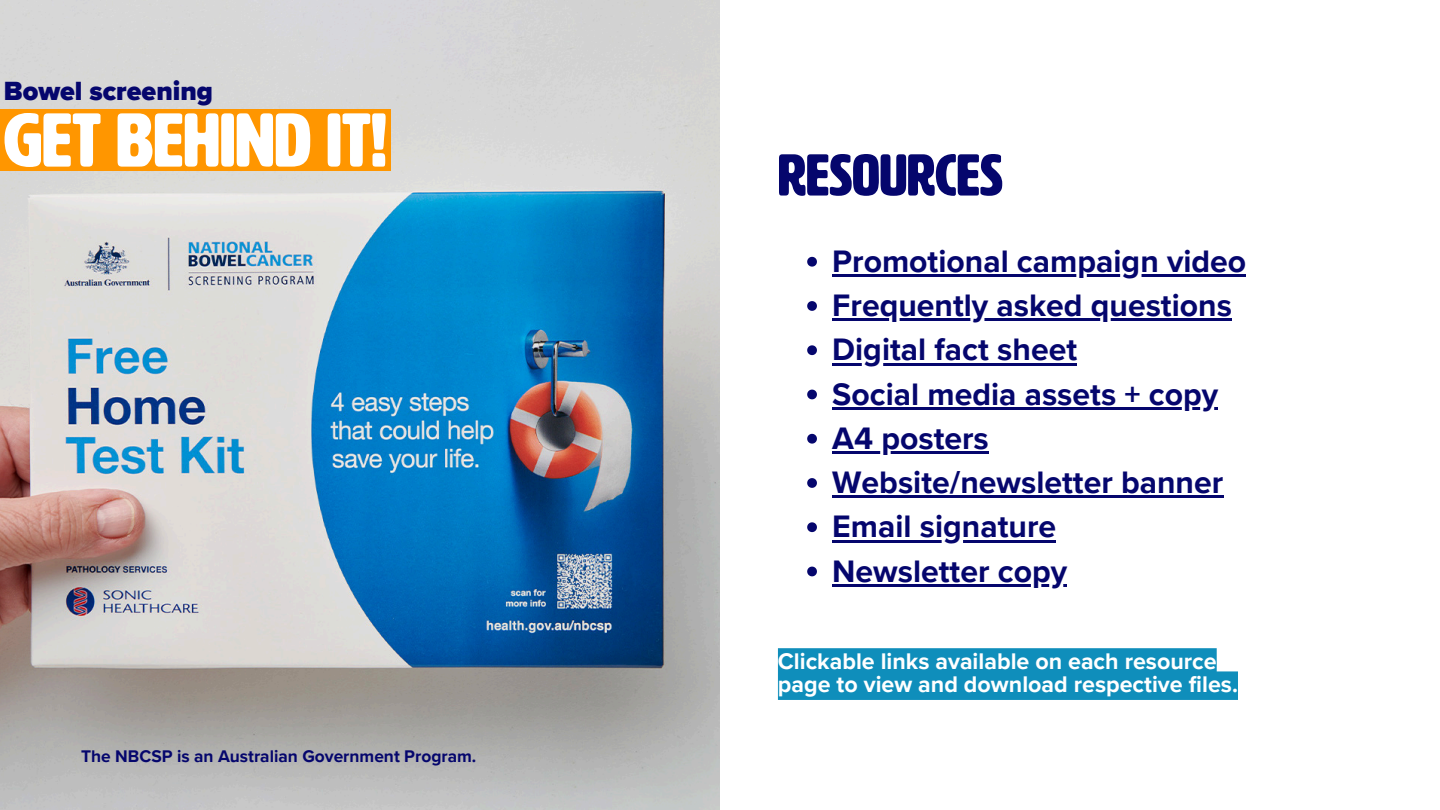
<style>
.page{position:relative;width:1440px;height:810px;background:#fff}
.page>*{position:absolute;margin:0;border:0;box-sizing:border-box;transform-origin:0 0}
.t1{font:75px "HWT Artz W00";color:#fff}
.t2{font:58.1px "HWT Artz W00";color:#05066d}
.t3{font:700 32px "Proxima Nova";color:#05066d}
.t4{font:900 27.1px "Proxima Nova";color:#05066d}
.t5{font:700 23.3px/23.2px "Proxima Nova";color:#fff}
.t6{font:700 17.4px "Proxima Nova";color:#05066d}
</style>
<div class="page">
<img style="left:0;top:0;width:720px;height:810px">
<svg style="left:807px;top:257px;width:10px;height:10px"></svg>
<hr style="left:832px;top:274px;width:414px;height:3px;background:#05066d">
<svg style="left:807px;top:301px;width:10px;height:10px"></svg>
<hr style="left:832px;top:318px;width:400px;height:3px;background:#05066d">
<svg style="left:807px;top:345px;width:10px;height:10px"></svg>
<hr style="left:832px;top:363px;width:245px;height:3px;background:#05066d">
<svg style="left:807px;top:390px;width:10px;height:9px"></svg>
<hr style="left:832px;top:407px;width:386px;height:3px;background:#05066d">
<svg style="left:807px;top:434px;width:10px;height:10px"></svg>
<hr style="left:832px;top:451px;width:157px;height:3px;background:#05066d">
<svg style="left:807px;top:478px;width:10px;height:10px"></svg>
<hr style="left:832px;top:495px;width:391px;height:3px;background:#05066d">
<svg style="left:807px;top:522px;width:10px;height:10px"></svg>
<hr style="left:832px;top:540px;width:224px;height:3px;background:#05066d">
<svg style="left:807px;top:567px;width:10px;height:9px"></svg>
<hr style="left:832px;top:584px;width:235px;height:3px;background:#05066d">
<div style="left:0;top:109px;width:391px;height:62px;background:#ff9600"></div>
<div style="left:778px;top:648px;width:460px;height:52px;background:#0f8ebb"></div>
<p class="t4" style="left:4px;top:75px;width:211px">Bowel screening</p>
<p class="t1" style="left:4px;top:101px;width:385px">GET BEHIND IT!</p>
<p class="t6" style="left:81px;top:746px;width:397px">The NBCSP is an Australian Government Program.</p>
<h4 class="t2" style="left:778px;top:145px;width:226px">RESOURCES</h4>
<p class="t3" style="left:832px;top:242px;width:415px">Promotional campaign video</p>
<h1 class="t3" style="left:832px;top:287px;width:401px">Frequently asked questions</h1>
<h2 class="t3" style="left:832px;top:331px;width:246px">Digital fact sheet</h2>
<p class="t3" style="left:832px;top:375px;width:387px">Social media assets + copy</p>
<p class="t3" style="left:832px;top:419px;width:158px">A4 posters</p>
<p class="t3" style="left:832px;top:464px;width:393px">Website/newsletter banner</p>
<p class="t3" style="left:832px;top:508px;width:225px">Email signature</p>
<p class="t3" style="left:832px;top:552px;width:236px">Newsletter copy</p>
<h5 class="t5" style="left:778px;top:650px;width:462px">Clickable links available on each resource page to view and download respective files.</h5>
</div>
